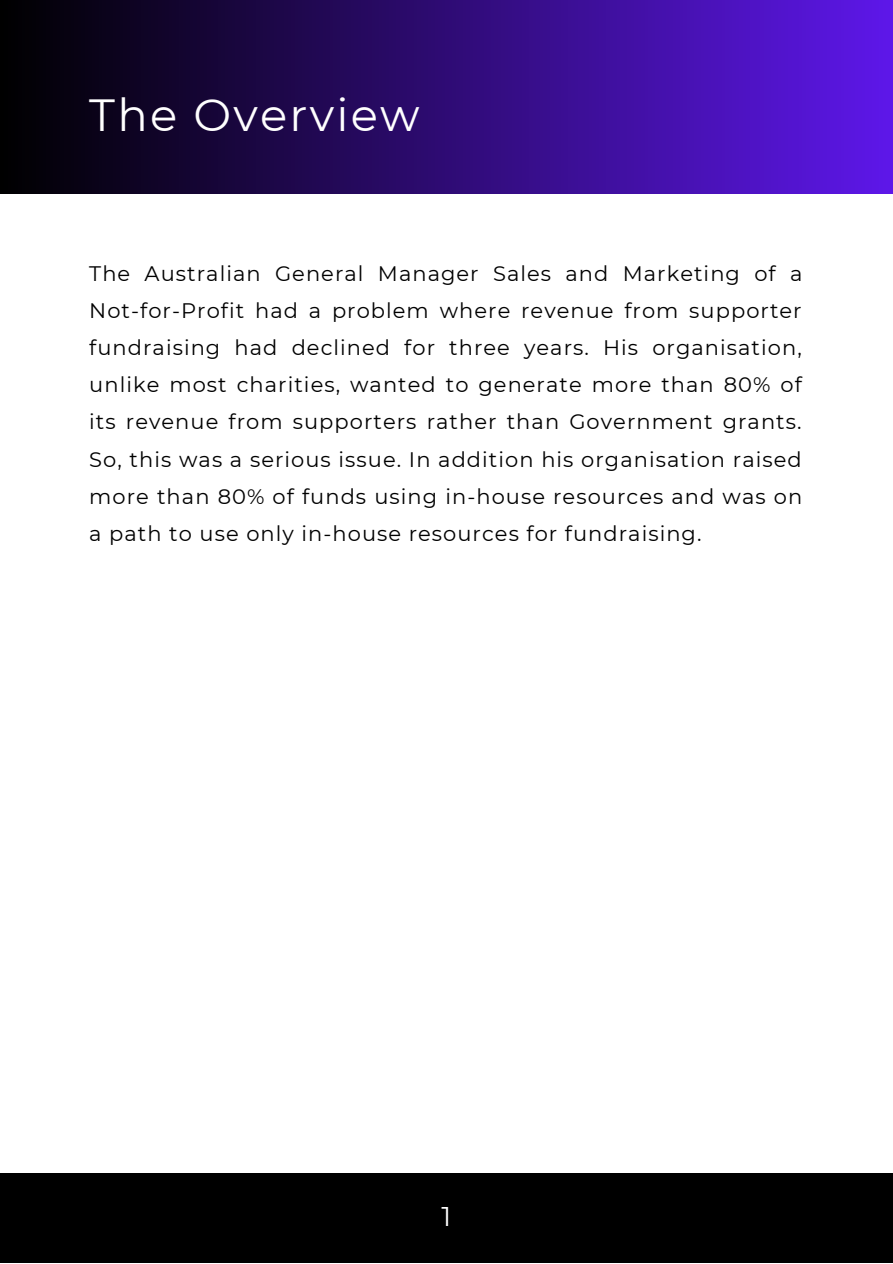
<style>
.page{position:relative;width:893px;height:1264px;background:#fff}
.page>*{position:absolute;margin:0;border:0;box-sizing:border-box;transform-origin:0 0}
.t1{font:45px "Montserrat";letter-spacing:.05em;color:#fff}
.t2{font:27px "Montserrat";color:#fff}
.t3{font:21px/37px "Montserrat";letter-spacing:.05em;color:#000;text-align:justify}
</style>
<div class="page">
<div style="left:0;top:0;width:892px;height:193px;background:linear-gradient(to right,#000,#5d17e9)"></div>
<div style="left:0;top:1173px;width:892px;height:89px;background:#000"></div>
<p class="t1" style="left:89px;top:87px;width:332px">The Overview</p>
<p class="t3" style="left:89px;top:255px;width:714px">The Australian General Manager Sales and Marketing of a Not-for-Profit had a problem where revenue from supporter fundraising had declined for three years. His organisation, unlike most charities, wanted to generate more than 80% of its revenue from supporters rather than Government grants.<br>So, this was a serious issue. In addition his organisation raised more than 80% of funds using in-house resources and was on a path to use only in-house resources for fundraising.</p>
<p class="t2" style="left:441px;top:1199px;width:11px">1</p>
</div>
